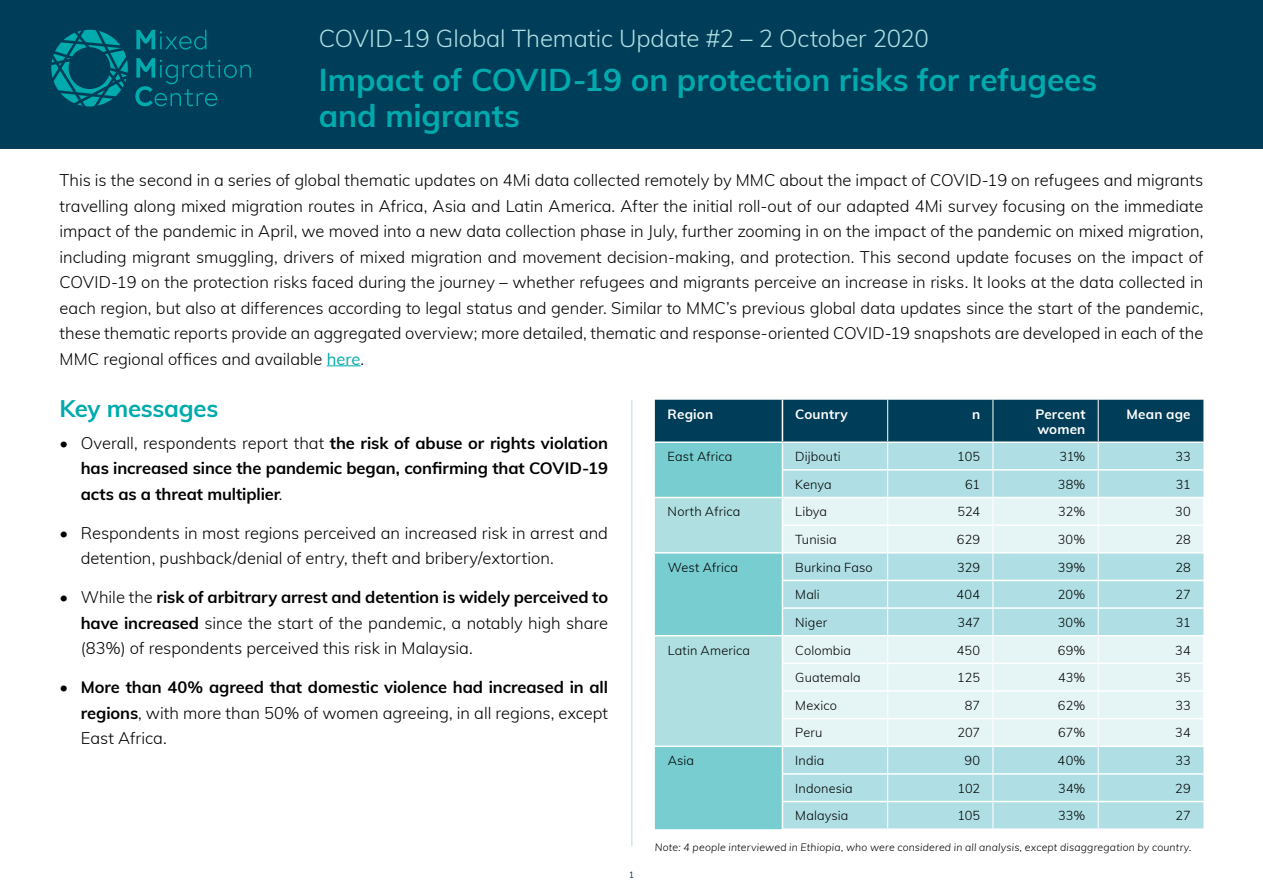
<style>
.page{position:relative;width:1263px;height:893px;background:#fff}
.page>*{position:absolute;margin:0;border:0;box-sizing:border-box;transform-origin:0 0}
.t1{font:700 31.5px/36px "Muli";letter-spacing:-.005em;color:#00aaad}
.t2{font:300 24px "Muli";letter-spacing:-.005em;color:#afdfe4}
.t3{font:700 24px "Muli";letter-spacing:-.01em;color:#00aaad}
.t4{font:300 16.5px/25.5px "Muli";color:#000;text-align:justify}
.t5{font:700 16.5px/25.5px "Muli";letter-spacing:-.005em;color:#000;text-align:justify}
.t6{font:700 13.5px/15px "Muli";letter-spacing:.01em;color:#fff}
.t7{font:300 12.75px "Muli";letter-spacing:.01em;color:#000}
.t8{font:italic 300 10.5px "Muli";letter-spacing:.02em;color:#000}
.t9{font:9px "Muli";color:#003d58}
.s1{font-weight:400;color:#00aaad}
.s2{font-weight:300}
.s3{font-weight:700}
</style>
<div class="page">
<div style="left:0;top:0;width:1263px;height:149px;background:#003d58"></div>
<hr style="left:327px;top:365px;width:34px;height:1px;background:#00aaad">
<svg style="left:51px;top:30px;width:77px;height:76px"></svg>
<svg style="left:136px;top:30px;width:70px;height:20px"></svg>
<svg style="left:135px;top:58px;width:116px;height:48px"></svg>
<hr style="left:631px;top:400px;width:1px;height:446px;background:#afdfe4">
<svg style="left:655px;top:400px;width:549px;height:428px;background:#a9d4d9"></svg>
<hr style="left:782px;top:552px;width:106px;height:2px;background:#fff">
<hr style="left:782px;top:745px;width:106px;height:2px;background:#fff">
<hr style="left:888px;top:552px;width:105px;height:2px;background:#fff">
<hr style="left:888px;top:745px;width:105px;height:2px;background:#fff">
<hr style="left:993px;top:552px;width:105px;height:2px;background:#fff">
<hr style="left:993px;top:745px;width:105px;height:2px;background:#fff">
<hr style="left:1098px;top:552px;width:106px;height:2px;background:#fff">
<hr style="left:1098px;top:745px;width:106px;height:2px;background:#fff">
<hr style="left:655px;top:552px;width:127px;height:2px;background:#fff">
<hr style="left:655px;top:745px;width:127px;height:2px;background:#fff">
<hr style="left:782px;top:497px;width:106px;height:1px;background:#fff">
<hr style="left:888px;top:497px;width:105px;height:1px;background:#fff">
<hr style="left:993px;top:497px;width:105px;height:1px;background:#fff">
<hr style="left:1098px;top:497px;width:106px;height:1px;background:#fff">
<hr style="left:655px;top:497px;width:127px;height:1px;background:#fff">
<hr style="left:655px;top:635px;width:127px;height:1px;background:#fff">
<h2 class="t2" style="left:319px;top:21px;width:611px">COVID-19 Global Thematic Update #2 – 2 October 2020</h2>
<h1 class="t1" style="left:319px;top:60px;width:780px">Impact of COVID-19 on protection risks for refugees and migrants</h1>
<p class="t4" style="left:60px;top:167px;width:1145px">This is the second in a series of global thematic updates on 4Mi data collected remotely by MMC about the impact of COVID-19 on refugees and migrants travelling along mixed migration routes in Africa, Asia and Latin America. After the initial roll-out of our adapted 4Mi survey focusing on the immediate impact of the pandemic in April, we moved into a new data collection phase in July, further zooming in on the impact of the pandemic on mixed migration, including migrant smuggling, drivers of mixed migration and movement decision-making, and protection. This second update focuses on the impact of COVID-19 on the protection risks faced during the journey – whether refugees and migrants perceive an increase in risks. It looks at the data collected in each region, but also at differences according to legal status and gender. Similar to MMC’s previous global data updates since the start of the pandemic, these thematic reports provide an aggregated overview; more detailed, thematic and response-oriented COVID-19 snapshots are developed in each of the MMC regional offices and available <span class="s1">here</span>.</p>
<h2 class="t3" style="left:60px;top:391px;width:160px">Key messages</h2>
<p class="t5" style="left:81px;top:429px;width:529px;text-indent:-21px"><span class="s2">• Overall, respondents report that</span> the risk of abuse or rights violation has increased since the pandemic began, confirming that COVID-19 acts as a threat multiplier<span class="s2">.</span></p>
<p class="t4" style="left:81px;top:519px;width:529px;text-indent:-21px">• Respondents in most regions perceived an increased risk in arrest and detention, pushback/denial of entry, theft and bribery/extortion.</p>
<p class="t4" style="left:81px;top:584px;width:529px;text-indent:-21px">• While the <span class="s3">risk of arbitrary arrest and detention is widely perceived to have increased</span> since the start of the pandemic, a notably high share (83%) of respondents perceived this risk in Malaysia.</p>
<p class="t4" style="left:81px;top:674px;width:529px;text-indent:-21px">• <span class="s3">More than 40% agreed that domestic violence had increased in all regions</span>, with more than 50% of women agreeing, in all regions, except East Africa.</p>
<p class="t9" style="left:629px;top:868px;width:7px">1</p>
<p class="t6" style="left:668px;top:406px;width:47px">Region</p>
<p class="t6" style="left:795px;top:406px;width:54px">Country</p>
<p class="t6" style="left:972px;top:406px;width:10px">n</p>
<p class="t6" style="left:1035px;top:406px;width:52px">Percent women</p>
<p class="t6" style="left:1126px;top:406px;width:66px">Mean age</p>
<p class="t7" style="left:668px;top:447px;width:66px">East Africa</p>
<p class="t7" style="left:795px;top:447px;width:47px">Dijbouti</p>
<p class="t7" style="left:957px;top:447px;width:24px">105</p>
<p class="t7" style="left:1059px;top:447px;width:27px">31%</p>
<p class="t7" style="left:1175px;top:447px;width:17px">33</p>
<p class="t7" style="left:795px;top:475px;width:38px">Kenya</p>
<p class="t7" style="left:965px;top:475px;width:17px">61</p>
<p class="t7" style="left:1058px;top:475px;width:29px">38%</p>
<p class="t7" style="left:1176px;top:475px;width:16px">31</p>
<p class="t7" style="left:668px;top:502px;width:74px">North Africa</p>
<p class="t7" style="left:795px;top:502px;width:33px">Libya</p>
<p class="t7" style="left:957px;top:502px;width:24px">524</p>
<p class="t7" style="left:1058px;top:502px;width:29px">32%</p>
<p class="t7" style="left:1175px;top:502px;width:17px">30</p>
<p class="t7" style="left:795px;top:530px;width:43px">Tunisia</p>
<p class="t7" style="left:957px;top:530px;width:25px">629</p>
<p class="t7" style="left:1058px;top:530px;width:29px">30%</p>
<p class="t7" style="left:1175px;top:530px;width:17px">28</p>
<p class="t7" style="left:668px;top:558px;width:72px">West Africa</p>
<p class="t7" style="left:795px;top:558px;width:79px">Burkina Faso</p>
<p class="t7" style="left:957px;top:558px;width:25px">329</p>
<p class="t7" style="left:1058px;top:558px;width:29px">39%</p>
<p class="t7" style="left:1175px;top:558px;width:17px">28</p>
<p class="t7" style="left:795px;top:585px;width:26px">Mali</p>
<p class="t7" style="left:956px;top:585px;width:25px">404</p>
<p class="t7" style="left:1058px;top:585px;width:29px">20%</p>
<p class="t7" style="left:1175px;top:585px;width:17px">27</p>
<p class="t7" style="left:795px;top:613px;width:33px">Niger</p>
<p class="t7" style="left:957px;top:613px;width:24px">347</p>
<p class="t7" style="left:1058px;top:613px;width:29px">30%</p>
<p class="t7" style="left:1176px;top:613px;width:16px">31</p>
<p class="t7" style="left:668px;top:641px;width:84px">Latin America</p>
<p class="t7" style="left:795px;top:641px;width:57px">Colombia</p>
<p class="t7" style="left:957px;top:641px;width:25px">450</p>
<p class="t7" style="left:1058px;top:641px;width:29px">69%</p>
<p class="t7" style="left:1175px;top:641px;width:17px">34</p>
<p class="t7" style="left:795px;top:668px;width:67px">Guatemala</p>
<p class="t7" style="left:957px;top:668px;width:24px">125</p>
<p class="t7" style="left:1058px;top:668px;width:29px">43%</p>
<p class="t7" style="left:1175px;top:668px;width:17px">35</p>
<p class="t7" style="left:795px;top:696px;width:43px">Mexico</p>
<p class="t7" style="left:965px;top:696px;width:17px">87</p>
<p class="t7" style="left:1058px;top:696px;width:29px">62%</p>
<p class="t7" style="left:1175px;top:696px;width:17px">33</p>
<p class="t7" style="left:795px;top:724px;width:29px">Peru</p>
<p class="t7" style="left:957px;top:724px;width:24px">207</p>
<p class="t7" style="left:1058px;top:724px;width:29px">67%</p>
<p class="t7" style="left:1175px;top:724px;width:17px">34</p>
<p class="t7" style="left:668px;top:751px;width:28px">Asia</p>
<p class="t7" style="left:795px;top:751px;width:31px">India</p>
<p class="t7" style="left:964px;top:751px;width:17px">90</p>
<p class="t7" style="left:1058px;top:751px;width:29px">40%</p>
<p class="t7" style="left:1175px;top:751px;width:17px">33</p>
<p class="t7" style="left:795px;top:779px;width:59px">Indonesia</p>
<p class="t7" style="left:958px;top:779px;width:24px">102</p>
<p class="t7" style="left:1058px;top:779px;width:29px">34%</p>
<p class="t7" style="left:1175px;top:779px;width:17px">29</p>
<p class="t7" style="left:795px;top:806px;width:55px">Malaysia</p>
<p class="t7" style="left:957px;top:806px;width:24px">105</p>
<p class="t7" style="left:1058px;top:806px;width:29px">33%</p>
<p class="t7" style="left:1175px;top:806px;width:17px">27</p>
<p class="t8" style="left:655px;top:839px;width:538px">Note: 4 people interviewed in Ethiopia, who were considered in all analysis, except disaggregation by country.</p>
</div>
